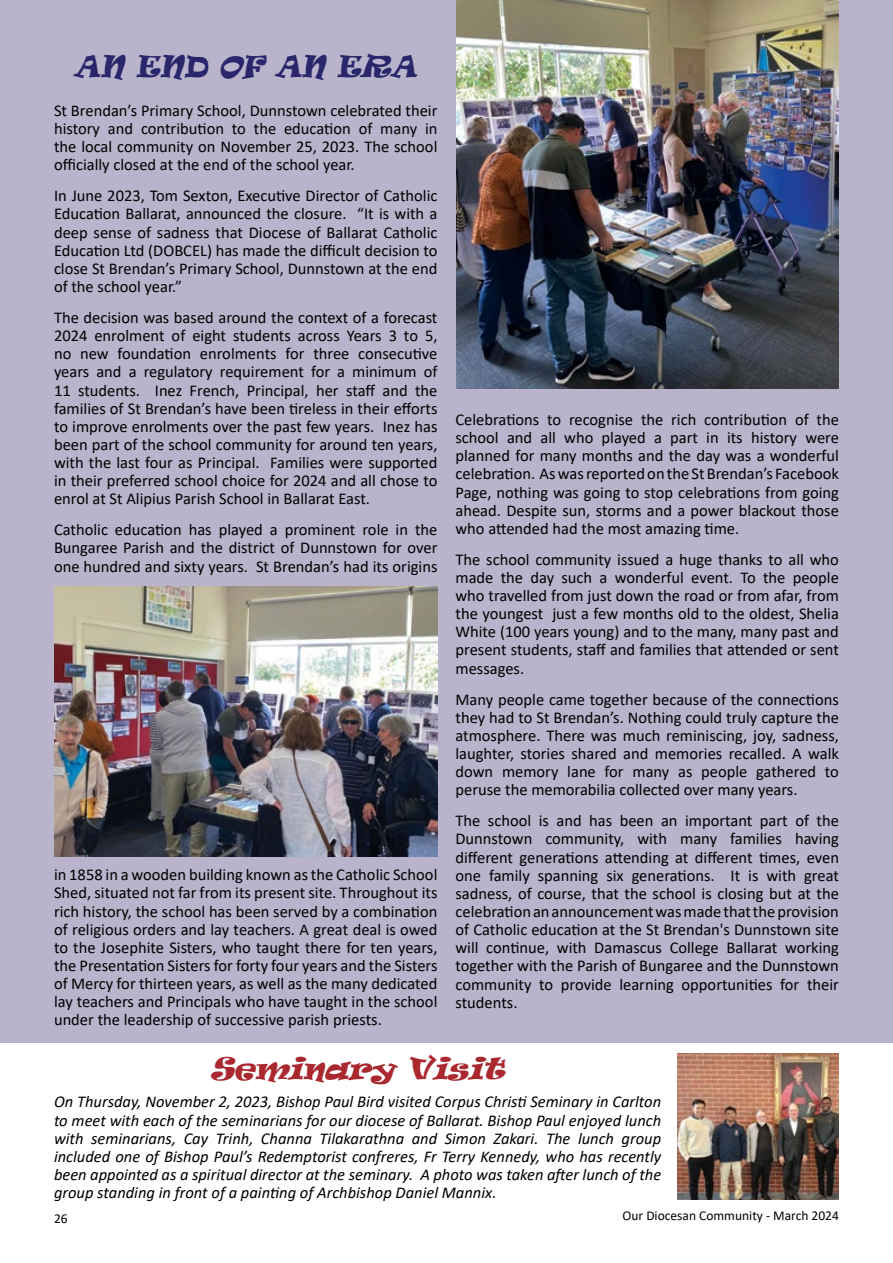
<style>
.page{position:relative;width:893px;height:1263px;background:#fff}
.page>*{position:absolute;margin:0;border:0;box-sizing:border-box;transform-origin:0 0}
.t1{font:italic 28.5px "Ravie";color:#aa282f}
.t2{font:italic 28.5px "Ravie";color:#2a266b}
.t3{font:16.5px/18.1px "Calibri";color:#000;text-align:justify}
.t4{font:italic 16.5px/18.1px "Calibri";color:#000;text-align:justify}
.t5{font:13.5px "Calibri";color:#000}
</style>
<div class="page">
<div style="left:0;top:0;width:893px;height:1043px;background:#b9b4cb"></div>
<img style="left:456px;top:0;width:383px;height:388px">
<img style="left:54px;top:587px;width:383px;height:270px">
<img style="left:678px;top:1053px;width:161px;height:146px">
<h1 class="t2" style="left:74px;top:47px;width:352px">AN END OF AN ERA</h1>
<p class="t3" style="left:54px;top:101px;width:385px">St Brendan’s Primary School, Dunnstown celebrated their history and contribution to the education of many in the local community on November 25, 2023. The school officially closed at the end of the school year.</p>
<p class="t3" style="left:54px;top:186px;width:385px">In June 2023, Tom Sexton, Executive Director of Catholic Education Ballarat, announced the closure. “It is with a deep sense of sadness that Diocese of Ballarat Catholic Education Ltd (DOBCEL) has made the difficult decision to close St Brendan’s Primary School, Dunnstown at the end of the school year.”</p>
<p class="t3" style="left:54px;top:308px;width:385px">The decision was based around the context of a forecast 2024 enrolment of eight students across Years 3 to 5, no new foundation enrolments for three consecutive years and a regulatory requirement for a minimum of 11 students. Inez French, Principal, her staff and the families of St Brendan’s have been tireless in their efforts to improve enrolments over the past few years. Inez has been part of the school community for around ten years, with the last four as Principal. Families were supported in their preferred school choice for 2024 and all chose to enrol at St Alipius Parish School in Ballarat East.</p>
<p class="t3" style="left:54px;top:520px;width:385px">Catholic education has played a prominent role in the Bungaree Parish and the district of Dunnstown for over one hundred and sixty years. St Brendan’s had its origins</p>
<p class="t3" style="left:54px;top:865px;width:385px">in 1858 in a wooden building known as the Catholic School Shed, situated not far from its present site. Throughout its rich history, the school has been served by a combination of religious orders and lay teachers. A great deal is owed to the Josephite Sisters, who taught there for ten years, the Presentation Sisters for forty four years and the Sisters of Mercy for thirteen years, as well as the many dedicated lay teachers and Principals who have taught in the school under the leadership of successive parish priests.</p>
<p class="t3" style="left:455px;top:410px;width:385px">Celebrations to recognise the rich contribution of the school and all who played a part in its history were planned for many months and the day was a wonderful celebration. As was reported on the St Brendan’s Facebook Page, nothing was going to stop celebrations from going ahead. Despite sun, storms and a power blackout those who attended had the most amazing time.</p>
<p class="t3" style="left:455px;top:550px;width:385px">The school community issued a huge thanks to all who made the day such a wonderful event. To the people who travelled from just down the road or from afar, from the youngest just a few months old to the oldest, Shelia White (100 years young) and to the many, many past and present students, staff and families that attended or sent messages.</p>
<p class="t3" style="left:455px;top:689px;width:385px">Many people came together because of the connections they had to St Brendan’s. Nothing could truly capture the atmosphere. There was much reminiscing, joy, sadness, laughter, stories shared and memories recalled. A walk down memory lane for many as people gathered to peruse the memorabilia collected over many years.</p>
<p class="t3" style="left:455px;top:811px;width:385px">The school is and has been an important part of the Dunnstown community, with many families having different generations attending at different times, even one family spanning six generations. It is with great sadness, of course, that the school is closing but at the celebration an announcement was made that the provision of Catholic education at the St Brendan's Dunnstown site will continue, with Damascus College Ballarat working together with the Parish of Bungaree and the Dunnstown community to provide learning opportunities for their students.</p>
<h1 class="t1" style="left:210px;top:1049px;width:304px">Seminary Visit</h1>
<p class="t4" style="left:54px;top:1092px;width:609px">On Thursday, November 2, 2023, Bishop Paul Bird visited Corpus Christi Seminary in Carlton to meet with each of the seminarians for our diocese of Ballarat. Bishop Paul enjoyed lunch with seminarians, Cay Trinh, Channa Tilakarathna and Simon Zakari. The lunch group included one of Bishop Paul’s Redemptorist confreres, Fr Terry Kennedy, who has recently been appointed as a spiritual director at the seminary. A photo was taken after lunch of the group standing in front of a painting of Archbishop Daniel Mannix.</p>
<p class="t5" style="left:54px;top:1209px;width:15px">26</p>
<p class="t5" style="left:623px;top:1206px;width:218px">Our Diocesan Community - March 2024</p>
</div>
